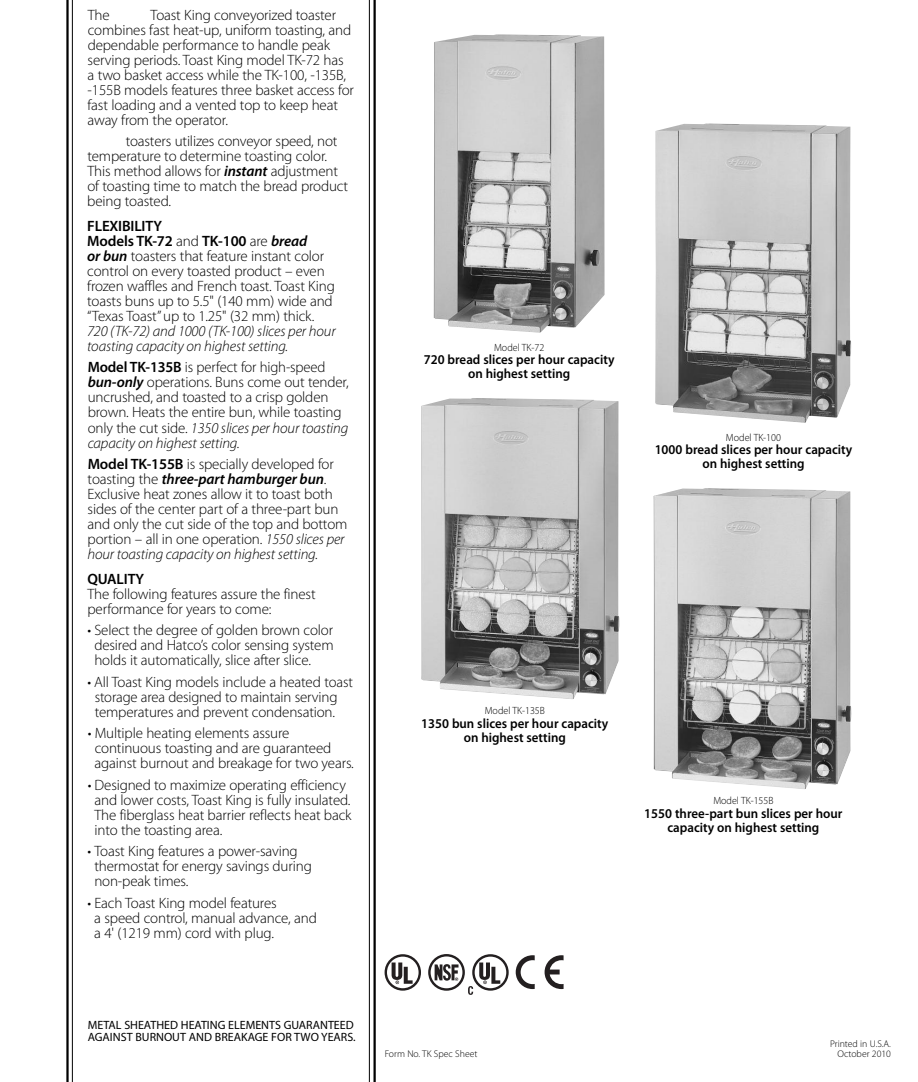
<style>
.page{position:relative;width:918px;height:1082px;background:#fff}
.page>*{position:absolute;margin:0;border:0;box-sizing:border-box;transform-origin:0 0}
.t1{font:300 15px/15px "Myriad Pro";letter-spacing:-.01em;color:#000}
.t2{font:italic 300 15px/15px "Myriad Pro";letter-spacing:-.01em;color:#000}
.t3{font:600 15px "Myriad Pro";letter-spacing:-.01em;color:#000}
.t4{font:600 13.5px/14.2px "Myriad Pro";color:#000;text-align:center;scale:.96 1}
.t5{font:12px/12px "Myriad Pro";color:#000}
.t6{font:300 10.5px "Myriad Pro";color:#000;scale:.96 1}
.t7{font:300 9.75px/10.5px "Myriad Pro";color:#000;text-align:right}
.s1{color:#fff}
.s2{font-weight:600;font-style:italic}
.s3{font-weight:600}
.s4{font-style:italic}
</style>
<div class="page">
<img style="left:421px;top:398px;width:199px;height:301px">
<img style="left:655px;top:123px;width:196px;height:300px">
<img style="left:434px;top:34px;width:171px;height:299px">
<hr style="left:66px;top:0;width:3px;height:1082px;background:#000">
<hr style="left:374px;top:0;width:2px;height:1082px;background:#000">
<hr style="left:72px;top:0;width:1px;height:1082px;background:#000">
<hr style="left:369px;top:0;width:1px;height:1082px;background:#000">
<div style="left:428px;top:954px;width:37px;height:36px;border:2px solid #231f20;border-radius:50%"></div>
<svg style="left:435px;top:964px;width:24px;height:16px"></svg>
<div style="left:385px;top:954px;width:36px;height:36px;border:2px solid #231f20;border-radius:50%"></div>
<svg style="left:392px;top:962px;width:21px;height:22px"></svg>
<div style="left:472px;top:954px;width:37px;height:36px;border:2px solid #231f20;border-radius:50%"></div>
<svg style="left:479px;top:962px;width:21px;height:22px"></svg>
<svg style="left:468px;top:986px;width:5px;height:9px"></svg>
<svg style="left:516px;top:955px;width:19px;height:34px"></svg>
<svg style="left:545px;top:955px;width:19px;height:34px"></svg>
<img style="left:654px;top:488px;width:198px;height:301px">
<p class="t1" style="left:87px;top:8px;width:268px">The <span class="s1">Hatco</span> Toast King conveyorized toaster combines fast heat-up, uniform toasting, and dependable performance to handle peak serving periods. Toast King model TK-72 has a two basket access while the TK-100, -135B, -155B models features three basket access for fast loading and a vented top to keep heat away from the operator.</p>
<p class="t1" style="left:87px;top:135px;width:262px"><span class="s1">Hatco</span> toasters utilizes conveyor speed, not temperature to determine toasting color.<br>This method allows for <span class="s2">instant</span> adjustment of toasting time to match the bread product being toasted.</p>
<p class="t1" style="left:87px;top:220px;width:249px"><span class="s3">FLEXIBILITY<br>Models TK-72</span> and <span class="s3">TK-100</span> are <span class="s2">bread<br>or bun</span> toasters that feature instant color control on every toasted product – even frozen waffles and French toast. Toast King toasts buns up to 5.5" (140 mm) wide and “Texas Toast”up to 1.25" (32 mm) thick.</p>
<p class="t2" style="left:87px;top:325px;width:250px">720 (TK-72) and 1000 (TK-100) slices per hour toasting capacity on highest setting.</p>
<p class="t1" style="left:88px;top:361px;width:263px"><span class="s3">Model TK-135B</span> is perfect for high-speed <span class="s2">bun-only</span> operations. Buns come out tender, uncrushed, and toasted to a crisp golden brown. Heats the entire bun, while toasting only the cut side. <span class="s4">1350 slices per hour toasting capacity on highest setting.</span></p>
<p class="t1" style="left:88px;top:458px;width:261px"><span class="s3">Model TK-155B</span> is specially developed for toasting the <span class="s2">three-part hamburger bun</span>.<br>Exclusive heat zones allow it to toast both sides of the center part of a three-part bun and only the cut side of the top and bottom portion – all in one operation. <span class="s4">1550 slices per hour toasting capacity on highest setting.</span></p>
<p class="t3" style="left:88px;top:573px;width:58px">QUALITY</p>
<p class="t1" style="left:87px;top:587px;width:230px">The following features assure the finest performance for years to come:</p>
<p class="t1" style="left:94px;top:624px;width:241px;text-align:justify;text-indent:-7px">• Select the degree of golden brown color desired and Hatco’s color sensing system holds it automatically, slice after slice.</p>
<p class="t1" style="left:95px;top:675px;width:260px;text-indent:-7px">• All Toast King models include a heated toast storage area designed to maintain serving temperatures and prevent condensation.</p>
<p class="t1" style="left:95px;top:727px;width:261px;text-indent:-7px">• Multiple heating elements assure continuous toasting and are guaranteed against burnout and breakage for two years.</p>
<p class="t1" style="left:94px;top:778px;width:259px;text-indent:-7px">• Designed to maximize operating efficiency and lower costs, Toast King is fully insulated.<br>The fiberglass heat barrier reflects heat back into the toasting area.</p>
<p class="t1" style="left:94px;top:845px;width:219px;text-indent:-7px">• Toast King features a power-saving thermostat for energy savings during non-peak times.</p>
<p class="t1" style="left:94px;top:896px;width:224px;text-indent:-7px">• Each Toast King model features<br>a speed control, manual advance, and a 4' (1219 mm) cord with plug.</p>
<p class="t6" style="left:494px;top:343px;width:54px">Model TK-72</p>
<p class="t4" style="left:424px;top:353px;width:200px">720 bread slices per hour capacity on highest setting</p>
<p class="t6" style="left:726px;top:433px;width:59px">Model TK-100</p>
<p class="t4" style="left:655px;top:443px;width:207px">1000 bread slices per hour capacity on highest setting</p>
<p class="t6" style="left:485px;top:707px;width:64px">Model TK-135B</p>
<p class="t4" style="left:421px;top:717px;width:196px">1350 bun slices per hour capacity on highest setting</p>
<p class="t6" style="left:713px;top:797px;width:64px">Model TK-155B</p>
<p class="t4" style="left:644px;top:807px;width:208px">1550 three-part bun slices per hour capacity on highest setting</p>
<p class="t5" style="left:88px;top:1020px;width:270px">METAL SHEATHED HEATING ELEMENTS GUARANTEED<br>AGAINST BURNOUT AND BREAKAGE FOR TWO YEARS.</p>
<p class="t7" style="left:385px;top:1049px;width:94px">Form No. TK Spec Sheet</p>
<p class="t7" style="left:830px;top:1039px;width:62px">Printed in U.S.A.<br>October 2010</p>
</div>
